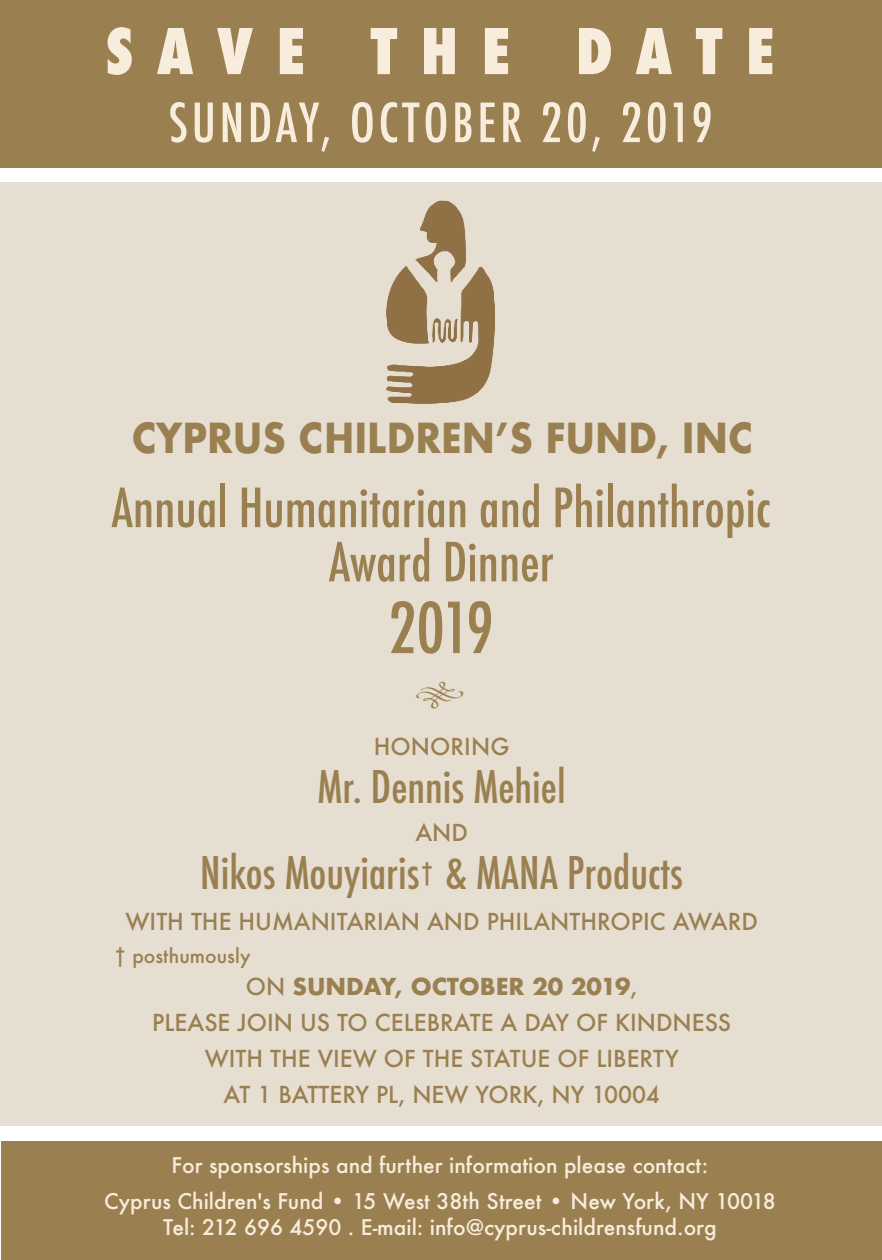
<style>
.page{position:relative;width:882px;height:1260px;background:#fff}
.page>*{position:absolute;margin:0;border:0;box-sizing:border-box;transform-origin:0 0}
.t1{font:500 condensed 68.25px "Futura";color:#9a8051}
.t2{font:800 condensed 61.25px "Futura";letter-spacing:.385em;color:#f8eddc}
.t3{font:500 condensed 52.5px/54.2px "Futura";color:#9a8051;text-align:center}
.t4{font:500 condensed 52.5px "Futura";letter-spacing:.07em;color:#f8eddc}
.t5{font:500 condensed 43.75px "Futura";color:#9a8051}
.t6{font:700 40.25px "Futura";color:#9a8051;scale:.91 1}
.t7{font:500 22.75px/35.9px "Futura";color:#9a8051;text-align:center}
.t8{font:500 21px/35.4px "Futura";color:#f8eddc;text-align:center}
.t9{font:500 19.25px "Futura";color:#9a8051}
.s1{font-weight:700}
</style>
<div class="page">
<div style="left:1px;top:1142px;width:881px;height:118px;background:#9a8051"></div>
<div style="left:0;top:182px;width:882px;height:944px;background:#e6ded1"></div>
<div style="left:0;top:0;width:882px;height:168px;background:#9a8051"></div>
<img style="left:386px;top:201px;width:109px;height:202px">
<h2 class="t2" style="left:105px;top:17px;width:670px">SAVE THE DATE</h2>
<h3 class="t4" style="left:168px;top:93px;width:546px">SUNDAY, OCTOBER 20, 2019</h3>
<h3 class="t6" style="left:132px;top:409px;width:684px">CYPRUS CHILDREN’S FUND, INC</h3>
<h3 class="t3" style="left:111px;top:482px;width:661px">Annual Humanitarian and Philanthropic<br>Award Dinner</h3>
<h1 class="t1" style="left:388px;top:590px;width:107px">2019</h1>
<p class="t7" style="left:374px;top:730px;width:137px">HONORING</p>
<h3 class="t5" style="left:318px;top:763px;width:250px">Mr. Dennis Mehiel</h3>
<p class="t7" style="left:415px;top:815px;width:54px">AND</p>
<h3 class="t5" style="left:200px;top:849px;width:484px">Nikos Mouyiaris &amp; MANA Products</h3>
<p class="t7" style="left:126px;top:905px;width:634px">WITH THE HUMANITARIAN AND PHILANTHROPIC AWARD</p>
<p class="t7" style="left:420px;top:855px;width:16px">†</p>
<p class="t9" style="left:114px;top:945px;width:138px">† posthumously</p>
<p class="t7" style="left:152px;top:969px;width:580px">ON <span class="s1">SUNDAY, OCTOBER 20 2019</span>,<br>PLEASE JOIN US TO CELEBRATE A DAY OF KINDNESS WITH THE VIEW OF THE STATUE OF LIBERTY<br>AT 1 BATTERY PL, NEW YORK, NY 10004</p>
<p class="t8" style="left:104px;top:1148px;width:673px">For sponsorships and further information please contact:<br>Cyprus Children's Fund • 15 West 38th Street • New York, NY 10018</p>
<p class="t8" style="left:163px;top:1210px;width:555px">Tel: 212 696 4590 . E-mail: info@cyprus-childrensfund.org</p>
</div>
